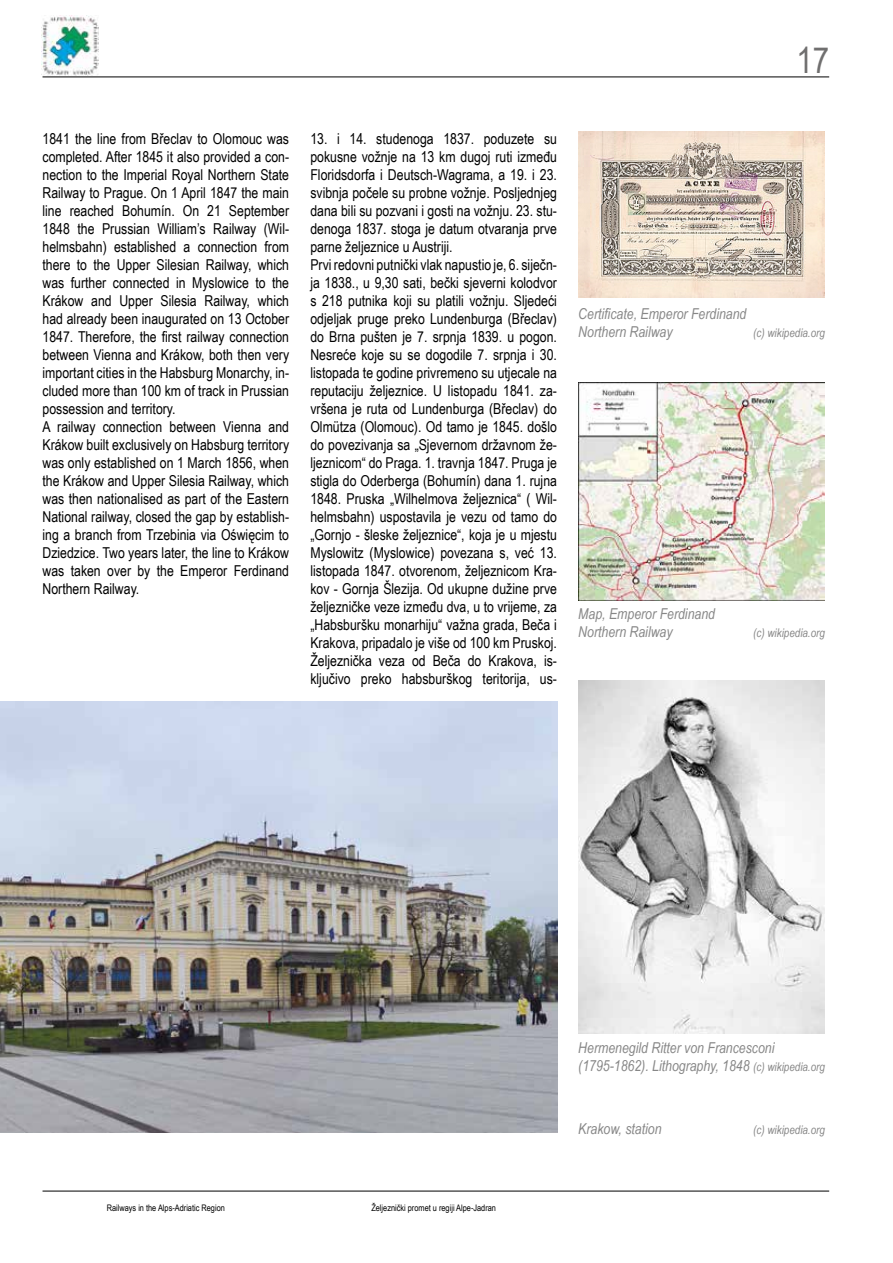
<style>
.page{position:relative;width:893px;height:1263px;background:#fff}
.page>*{position:absolute;margin:0;border:0;box-sizing:border-box;transform-origin:0 0}
.t1{font:36px "Arial Narrow";color:#706f6f}
.t2{font:15px/18px "Arial Narrow";color:#000}
.t3{font:italic 15px/18px "Arial Narrow";color:#878787}
.t4{font:italic 12px "Arial Narrow";color:#878787}
.t5{font:9px "Arial Narrow";color:#000}
.s1{font-size:12px}
</style>
<div class="page">
<hr style="left:43px;top:77px;width:786px;height:1px;background:#000">
<hr style="left:43px;top:1191px;width:786px;height:1px;background:#000">
<img style="left:41px;top:16px;width:58px;height:59px">
<img style="left:578px;top:132px;width:247px;height:166px">
<img style="left:578px;top:383px;width:247px;height:217px">
<img style="left:0;top:702px;width:557px;height:431px">
<img style="left:578px;top:680px;width:247px;height:353px">
<h1 class="t1" style="left:796px;top:34px;width:34px">17</h1>
<p class="t2" style="left:43px;top:129px;width:248px">1841 the line from Břeclav to Olomouc was completed. After 1845 it also provided a con&shy;nection to the Imperial Royal Northern State Railway to Prague. On 1 April 1847 the main line reached Bohumín. On 21 September 1848 the Prussian William’s Railway (Wil&shy;helmsbahn) established a connection from there to the Upper Silesian Railway, which was further connected in Myslowice to the Krákow and Upper Silesia Railway, which had already been inaugurated on 13 October 1847. Therefore, the first railway connection between Vienna and Krákow, both then very important cities in the Habsburg Monarchy, in&shy;cluded more than 100 km of track in Prussian possession and territory.<br>A railway connection between Vienna and Krákow built exclusively on Habsburg territory was only established on 1 March 1856, when the Krákow and Upper Silesia Railway, which was then nationalised as part of the Eastern National railway, closed the gap by establish&shy;ing a branch from Trzebinia via Oświęcim to Dziedzice. Two years later, the line to Krákow was taken over by the Emperor Ferdinand Northern Railway.</p>
<p class="t2" style="left:310px;top:129px;width:248px">13. i 14. studenoga 1837. poduzete su pokusne vožnje na 13 km dugoj ruti između Floridsdorfa i Deutsch-Wagrama, a 19. i 23. svibnja počele su probne vožnje. Posljednjeg dana bili su pozvani i gosti na vožnju. 23. stu&shy;denoga 1837. stoga je datum otvaranja prve parne željeznice u Austriji.<br>Prvi redovni putnički vlak napustio je, 6. siječn&shy;ja 1838., u 9,30 sati, bečki sjeverni kolodvor s 218 putnika koji su platili vožnju. Sljedeći odjeljak pruge preko Lundenburga (Břeclav) do Brna pušten je 7. srpnja 1839. u pogon.<br>Nesreće koje su se dogodile 7. srpnja i 30. listopada te godine privremeno su utjecale na reputaciju željeznice. U listopadu 1841. za&shy;vršena je ruta od Lundenburga (Břeclav) do Olmütza (Olomouc). Od tamo je 1845. došlo do povezivanja sa „Sjevernom državnom že&shy;ljeznicom“ do Praga. 1. travnja 1847. Pruga je stigla do Oderberga (Bohumín) dana 1. rujna 1848. Pruska „Wilhelmova željeznica“ ( Wil&shy;helmsbahn) uspostavila je vezu od tamo do „Gornjo - šleske željeznice“, koja je u mjestu Myslowitz (Myslowice) povezana s, već 13. listopada 1847. otvorenom, željeznicom Kra&shy;kov - Gornja Šlezija. Od ukupne dužine prve željezničke veze između dva, u to vrijeme, za „Habsburšku monarhiju“ važna grada, Beča i Krakova, pripadalo je više od 100 km Pruskoj.<br>Željeznička veza od Beča do Krakova, is&shy;ključivo preko habsburškog teritorija, us-</p>
<p class="t3" style="left:578px;top:305px;width:170px">Certificate, Emperor Ferdinand<br>Northern Railway</p>
<p class="t4" style="left:753px;top:325px;width:73px">(c) wikipedia.org</p>
<p class="t3" style="left:578px;top:604px;width:138px">Map, Emperor Ferdinand<br>Northern Railway</p>
<p class="t4" style="left:753px;top:624px;width:73px">(c) wikipedia.org</p>
<p class="t5" style="left:107px;top:1201px;width:120px">Railways in the Alps-Adriatic Region</p>
<p class="t5" style="left:371px;top:1201px;width:126px">Željeznički promet u regiji Alpe-Jadran</p>
<p class="t3" style="left:578px;top:1038px;width:248px">Hermenegild Ritter von Francesconi (1795-1862). Lithography, 1848 <span class="s1">(c) wikipedia.org</span></p>
<p class="t3" style="left:578px;top:1119px;width:85px">Krakow, station</p>
<p class="t4" style="left:753px;top:1121px;width:73px">(c) wikipedia.org</p>
</div>
